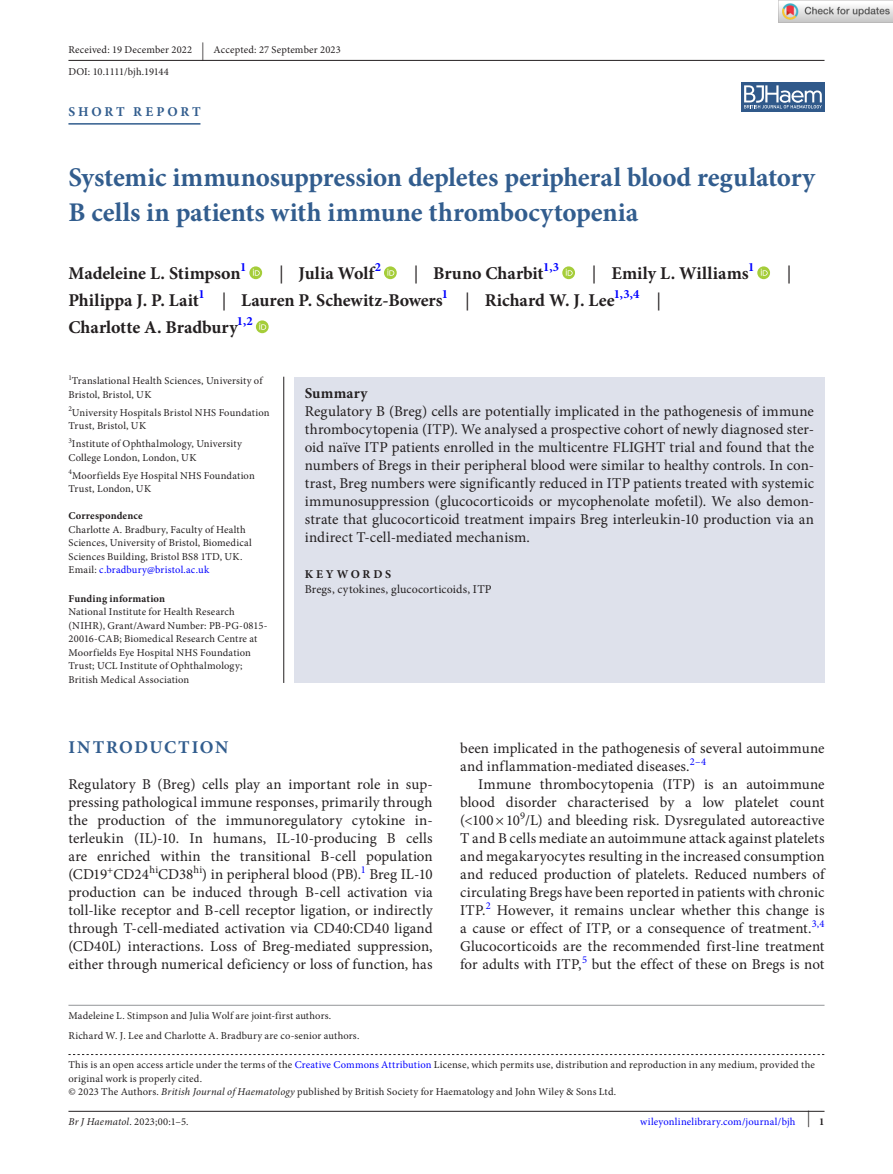
<style>
.page{position:relative;width:893px;height:1174px;background:#fff}
.page>*{position:absolute;margin:0;border:0;box-sizing:border-box;transform-origin:0 0}
.t1{font:700 27px/34.5px "Minion Pro";letter-spacing:-.005em;color:#325d8e}
.t2{font:700 18px "Minion Pro";color:#231f20}
.t3{font:700 18px "Minion Pro";letter-spacing:.08em;color:#325d8e}
.t4{font:18px "Minion Pro";color:#231f20}
.t5{font:15px/18px "Minion Pro";letter-spacing:.005em;color:#231f20;text-align:justify}
.t6{font:700 15px "Minion Pro";letter-spacing:.015em;color:#231f20}
.t7{font:700 13.5px "Minion Pro";letter-spacing:.205em;color:#325d8e}
.t8{font:700 12.6px "Minion Pro";color:#00f}
.t9{font:12px "Minion Pro";letter-spacing:.015em;color:#231f20}
.t10{font:700 12px "Minion Pro";letter-spacing:.225em;color:#231f20}
.t11{font:10.5px/13.5px "Minion Pro";letter-spacing:.015em;color:#231f20}
.t12{font:10.5px "Minion Pro";letter-spacing:.02em;color:#00f}
.t13{font:700 10.5px "Minion Pro";letter-spacing:.01em;color:#231f20}
.t14{font:7.35px "Minion Pro";color:#231f20}
.s1{font-size:18px}
.s2{font-weight:400}
.s3{color:#00f}
.s4{font-style:italic}
.s5{font-weight:700;color:#231f20}
</style>
<div class="page">
<hr style="left:68px;top:1111px;width:756px;height:1px;background:#231f20">
<div style="left:741px;top:82px;width:83px;height:30px;background:#30598a"></div>
<svg style="left:744px;top:85px;width:78px;height:23px"></svg>
<hr style="left:68px;top:123px;width:132px;height:2px;background:#325d8e">
<svg style="left:249px;top:266px;width:13px;height:13px"></svg>
<svg style="left:253px;top:269px;width:7px;height:7px"></svg>
<svg style="left:384px;top:266px;width:13px;height:13px"></svg>
<svg style="left:387px;top:269px;width:7px;height:7px"></svg>
<svg style="left:562px;top:266px;width:13px;height:13px"></svg>
<svg style="left:566px;top:269px;width:7px;height:7px"></svg>
<svg style="left:757px;top:266px;width:13px;height:13px"></svg>
<svg style="left:761px;top:269px;width:7px;height:7px"></svg>
<svg style="left:256px;top:320px;width:13px;height:13px"></svg>
<svg style="left:259px;top:323px;width:7px;height:7px"></svg>
<hr style="left:68px;top:60px;width:756px;height:1px;background:#231f20">
<svg style="left:68px;top:1054px;width:756px;height:1px"></svg>
<hr style="left:68px;top:1005px;width:756px;height:1px;background:#939598">
<hr style="left:283px;top:377px;width:1px;height:306px;background:#231f20">
<div style="left:294px;top:377px;width:530px;height:226px;background:#dee1eb"></div>
<div style="left:294px;top:603px;width:530px;height:80px;background:#dee1eb"></div>
<img style="left:779px;top:0;width:114px;height:23px">
<p class="t11" style="left:68px;top:39px;width:274px;line-height:21.9px">Received: 19 December 2022 <span class="s1">|</span> Accepted: 27 September 2023<br>DOI: 10.1111/bjh.19144</p>
<p class="t7" style="left:69px;top:102px;width:134px">SHORT REPORT</p>
<h1 class="t1" style="left:68px;top:160px;width:748px">Systemic immunosuppression depletes peripheral blood regulatory<br>B cells in patients with immune thrombocytopenia</h1>
<p class="t2" style="left:68px;top:261px;width:174px">Madeleine L. Stimpson</p>
<p class="t8" style="left:240px;top:258px;width:8px">1</p>
<p class="t2" style="left:279px;top:261px;width:97px"><span class="s2">|</span> Julia Wolf</p>
<p class="t8" style="left:375px;top:258px;width:8px">2</p>
<p class="t2" style="left:414px;top:261px;width:131px"><span class="s2">|</span> Bruno Charbit</p>
<p class="t8" style="left:543px;top:258px;width:18px">1,3</p>
<p class="t2" style="left:592px;top:261px;width:158px"><span class="s2">|</span> Emily L. Williams</p>
<p class="t8" style="left:748px;top:258px;width:8px">1</p>
<p class="t4" style="left:787px;top:261px;width:6px">|</p>
<p class="t2" style="left:68px;top:288px;width:132px">Philippa J. P. Lait</p>
<p class="t8" style="left:198px;top:285px;width:8px">1</p>
<p class="t2" style="left:222px;top:288px;width:223px"><span class="s2">|</span> Lauren P. Schewitz-Bowers</p>
<p class="t8" style="left:442px;top:285px;width:8px">1</p>
<p class="t2" style="left:465px;top:288px;width:151px"><span class="s2">|</span> Richard W. J. Lee</p>
<p class="t8" style="left:614px;top:285px;width:27px">1,3,4</p>
<p class="t4" style="left:656px;top:288px;width:6px">|</p>
<p class="t2" style="left:68px;top:315px;width:171px">Charlotte A. Bradbury</p>
<p class="t8" style="left:237px;top:312px;width:17px">1,2</p>
<p class="t14" style="left:68px;top:372px;width:5px">1</p>
<p class="t11" style="left:68px;top:374px;width:196px;text-indent:3px">Translational Health Sciences, University of<br>Bristol, Bristol, UK</p>
<p class="t14" style="left:68px;top:404px;width:5px">2</p>
<p class="t11" style="left:68px;top:406px;width:203px;text-indent:4px">University Hospitals Bristol NHS Foundation<br>Trust, Bristol, UK</p>
<p class="t14" style="left:68px;top:435px;width:5px">3</p>
<p class="t11" style="left:68px;top:437px;width:175px;text-indent:4px">Institute of Ophthalmology, University<br>College London, London, UK</p>
<p class="t14" style="left:68px;top:467px;width:5px">4</p>
<p class="t11" style="left:68px;top:469px;width:188px;text-indent:4px">Moorfields Eye Hospital NHS Foundation<br>Trust, London, UK</p>
<p class="t13" style="left:68px;top:508px;width:76px">Correspondence</p>
<p class="t11" style="left:68px;top:523px;width:185px">Charlotte A. Bradbury, Faculty of Health Sciences, University of Bristol, Biomedical Sciences Building, Bristol BS8 1TD, UK.<br>Email: <span class="s3">c.bradbury@bristol.ac.uk</span></p>
<p class="t13" style="left:68px;top:591px;width:98px">Funding information</p>
<p class="t11" style="left:68px;top:605px;width:200px">National Institute for Health Research (NIHR), Grant/Award Number: PB-PG-0815- 20016-CAB; Biomedical Research Centre at Moorfields Eye Hospital NHS Foundation Trust; UCL Institute of Ophthalmology; British Medical Association</p>
<p class="t6" style="left:305px;top:383px;width:64px">Summary</p>
<p class="t5" style="left:305px;top:402px;width:511px">Regulatory B (Breg) cells are potentially implicated in the pathogenesis of immune thrombocytopenia (ITP). We analysed a prospective cohort of newly diagnosed ster&shy;oid naïve ITP patients enrolled in the multicentre FLIGHT trial and found that the numbers of Bregs in their peripheral blood were similar to healthy controls. In con&shy;trast, Breg numbers were significantly reduced in ITP patients treated with systemic immunosuppression (glucocorticoids or mycophenolate mofetil). We also demon&shy;strate that glucocorticoid treatment impairs Breg interleukin-10 production via an indirect T-cell-mediated mechanism.</p>
<p class="t10" style="left:305px;top:566px;width:88px">KEYWORDS</p>
<p class="t9" style="left:305px;top:581px;width:188px">Bregs, cytokines, glucocorticoids, ITP</p>
<p class="t3" style="left:68px;top:735px;width:162px">INTRODUCTION</p>
<p class="t5" style="left:68px;top:775px;width:366px">Regulatory B (Breg) cells play an important role in sup&shy;pressing pathological immune responses, primarily through the production of the immunoregulatory cytokine in&shy;terleukin (IL)-10. In humans, IL-10-producing B cells are enriched within the transitional B-cell population (CD19 CD24</p>
<p class="t11" style="left:107px;top:862px;width:8px">+</p>
<p class="t11" style="left:149px;top:862px;width:10px">hi</p>
<p class="t11" style="left:193px;top:862px;width:10px">hi</p>
<p class="t5" style="left:202px;top:865px;width:161px">) in peripheral blood (PB).</p>
<p class="t12" style="left:361px;top:862px;width:7px">1</p>
<p class="t5" style="left:158px;top:865px;width:37px">CD38</p>
<p class="t5" style="left:68px;top:865px;width:366px;text-indent:301px">Breg IL-10 production can be induced through B-cell activation via toll-like receptor and B-cell receptor ligation, or indirectly through T-cell-mediated activation via CD40:CD40 ligand (CD40L) interactions. Loss of Breg-mediated suppression, either through numerical deficiency or loss of function, has</p>
<p class="t11" style="left:68px;top:1006px;width:292px;line-height:19.5px">Madeleine L. Stimpson and Julia Wolf are joint-first authors.<br>Richard W. J. Lee and Charlotte A. Bradbury are co-senior authors.</p>
<p class="t5" style="left:460px;top:739px;width:366px">been implicated in the pathogenesis of several autoimmune and inflammation-mediated diseases.</p>
<p class="t12" style="left:690px;top:754px;width:18px">2–4</p>
<p class="t5" style="left:460px;top:775px;width:366px;text-indent:18px">Immune thrombocytopenia (ITP) is an autoimmune blood disorder characterised by a low platelet count (&lt;100 × 10 /L) and bleeding risk. Dysregulated autoreactive</p>
<p class="t11" style="left:520px;top:808px;width:7px">9</p>
<p class="t5" style="left:460px;top:829px;width:366px">T and B cells mediate an autoimmune attack against platelets and megakaryocytes resulting in the increased consumption and reduced production of platelets. Reduced numbers of circulating Bregs have been reported in patients with chronic ITP.</p>
<p class="t12" style="left:486px;top:898px;width:7px">2</p>
<p class="t5" style="left:460px;top:901px;width:366px;text-indent:37px">However, it remains unclear whether this change is a cause or effect of ITP, or a consequence of treatment.</p>
<p class="t12" style="left:812px;top:916px;width:14px">3,4</p>
<p class="t5" style="left:460px;top:937px;width:366px">Glucocorticoids are the recommended first-line treatment for adults with ITP,</p>
<p class="t12" style="left:582px;top:952px;width:7px">5</p>
<p class="t5" style="left:592px;top:955px;width:234px">but the effect of these on Bregs is not</p>
<p class="t11" style="left:68px;top:1058px;width:748px">This is an open access article under the terms of the <span class="s3">Creative Commons Attribution</span> License, which permits use, distribution and reproduction in any medium, provided the original work is properly cited.<br>© 2023 The Authors. <span class="s4">British Journal of Haematology</span> published by British Society for Haematology and John Wiley &amp; Sons Ltd.</p>
<p class="t11" style="left:68px;top:1115px;width:122px"><span class="s4">Br J Haematol</span>. 2023;00:1–5.</p>
<p class="t12" style="left:640px;top:1114px;width:186px">wileyonlinelibrary.com/journal/bjh <sup>|</sup> <span class="s5">1</span></p>
</div>
